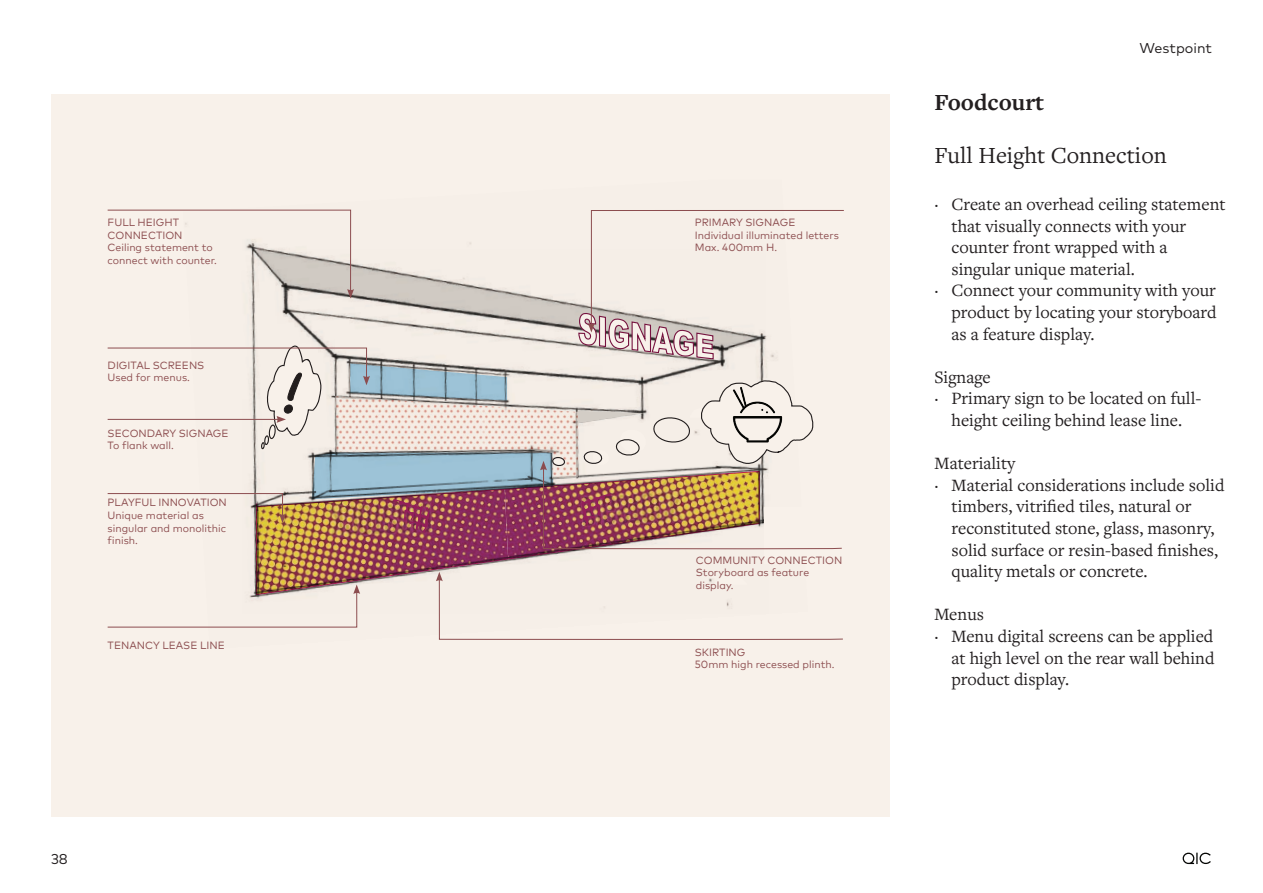
<style>
.page{position:relative;width:1263px;height:893px;background:#fff}
.page>*{position:absolute;margin:0;border:0;box-sizing:border-box;transform-origin:0 0}
.t1{font:55.8px "MV Boli";color:#231f20}
.Heading{font:24px "Freight Text Pro";color:#231f20}
.Heading-2{font:700 24px "Freight Text";color:#231f20}
._12pt_Body_Copy_Bull{font:18px/21.6px "Freight Text Pro";color:#231f20}
.t2{font:14.25px "Mark OT";color:#231f20}
.Detail_Small__Mark{font:10.5px/12.6px "Mark Pro";color:#8c4d4f}
</style>
<div class="page">
<div style="left:51px;top:94px;width:838px;height:722px;background:#f8f1ea"></div>
<svg style="left:765px;top:549px;width:43px;height:1px"></svg>
<img style="left:256px;top:549px;width:252px;height:46px">
<img style="left:505px;top:549px;width:254px;height:10px">
<svg style="left:107px;top:584px;width:253px;height:44px"></svg>
<svg style="left:439px;top:578px;width:405px;height:239px"></svg>
<svg style="left:436px;top:572px;width:7px;height:9px"></svg>
<svg style="left:107px;top:209px;width:737px;height:340px"></svg>
<svg style="left:1182px;top:853px;width:29px;height:11px"></svg>
<p class="Detail_Small__Mark" style="left:108px;top:215px;width:76px">FULL HEIGHT<br>CONNECTION</p>
<p class="Detail_Small__Mark" style="left:108px;top:241px;width:107px">Ceiling statement to</p>
<p class="Detail_Small__Mark" style="left:108px;top:253px;width:111px">connect with counter.</p>
<p class="Detail_Small__Mark" style="left:108px;top:358px;width:98px">DIGITAL SCREENS</p>
<p class="Detail_Small__Mark" style="left:108px;top:370px;width:84px">Used for menus.</p>
<p class="Detail_Small__Mark" style="left:108px;top:426px;width:123px">SECONDARY SIGNAGE</p>
<p class="Detail_Small__Mark" style="left:108px;top:438px;width:68px">To flank wall.</p>
<p class="Detail_Small__Mark" style="left:108px;top:495px;width:121px">PLAYFUL INNOVATION</p>
<p class="Detail_Small__Mark" style="left:108px;top:508px;width:120px">Unique material as singular and monolithic finish.</p>
<p class="Detail_Small__Mark" style="left:108px;top:638px;width:119px">TENANCY LEASE LINE</p>
<h1 class="t1" style="left:279px;top:356px;width:22px">!</h1>
<p class="t2" style="left:51px;top:850px;width:18px">38</p>
<p class="Detail_Small__Mark" style="left:695px;top:215px;width:102px">PRIMARY SIGNAGE</p>
<p class="Detail_Small__Mark" style="left:695px;top:228px;width:146px">Individual illuminated letters<br>Max. 400mm H.</p>
<p class="Detail_Small__Mark" style="left:696px;top:553px;width:148px">COMMUNITY CONNECTION</p>
<p class="Detail_Small__Mark" style="left:696px;top:566px;width:115px">Storyboard as feature display.</p>
<p class="Detail_Small__Mark" style="left:695px;top:645px;width:52px">SKIRTING</p>
<p class="Detail_Small__Mark" style="left:695px;top:658px;width:141px">50mm high recessed plinth.</p>
<p class="t2" style="left:1139px;top:39px;width:74px">Westpoint</p>
<p class="Heading-2" style="left:934px;top:89px;width:111px">Foodcourt</p>
<p class="Heading" style="left:934px;top:139px;width:234px">Full Height Connection</p>
<p class="_12pt_Body_Copy_Bull" style="left:951px;top:193px;width:276px;text-indent:-17px">· Create an overhead ceiling statement that visually connects with your counter front wrapped with a singular unique material.</p>
<p class="_12pt_Body_Copy_Bull" style="left:951px;top:279px;width:267px;text-align:justify;text-indent:-17px">· Connect your community with your product by locating your storyboard as a feature display.</p>
<p class="_12pt_Body_Copy_Bull" style="left:934px;top:366px;width:58px">Signage</p>
<p class="_12pt_Body_Copy_Bull" style="left:934px;top:387px;width:268px;text-align:center">· Primary sign to be located on full&shy;height ceiling behind lease line.</p>
<p class="_12pt_Body_Copy_Bull" style="left:934px;top:452px;width:82px">Materiality</p>
<p class="_12pt_Body_Copy_Bull" style="left:951px;top:474px;width:274px;text-indent:-17px">· Material considerations include solid timbers, vitrified tiles, natural or reconstituted stone, glass, masonry, solid surface or resin-based finishes, quality metals or concrete.</p>
<p class="_12pt_Body_Copy_Bull" style="left:934px;top:603px;width:51px">Menus</p>
<p class="_12pt_Body_Copy_Bull" style="left:951px;top:625px;width:264px;text-align:justify;text-indent:-17px">· Menu digital screens can be applied at high level on the rear wall behind product display.</p>
</div>
